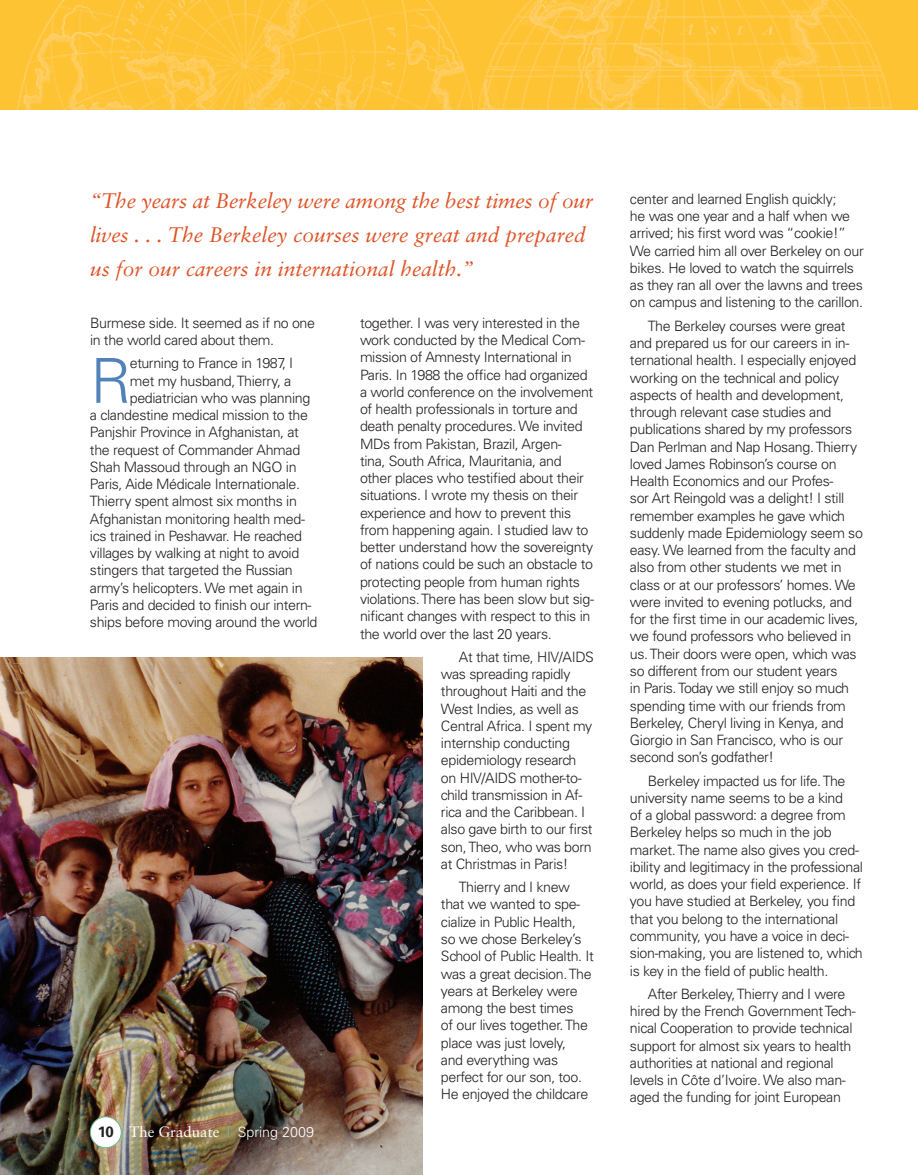
<style>
.page{position:relative;width:918px;height:1175px;background:#fff}
.page>*{position:absolute;margin:0;border:0;box-sizing:border-box;transform-origin:0 0}
.drop_cap{font:300 62.1px "Univers";color:#5182b9}
.pull_quote{font:italic 21px/33.8px "Sabon";color:#de5326}
.body_text{font:15px "Sabon";color:#fff}
.body_text-2{font:700 15px "Univers";color:#231f20}
.drop_cap-2{font:300 14.25px/17.2px "Univers";letter-spacing:-.025em;color:#231f20}
.s1{color:#6ab88f}
.s2{font-family:"Univers";font-weight:300;font-size:14.25px}
</style>
<div class="page">
<img style="left:0;top:0;width:918px;height:109px">
<img style="left:0;top:657px;width:423px;height:517px">
<div style="left:90px;top:1116px;width:31px;height:31px;background:#fff;border-radius:50%"></div>
<div style="left:90px;top:1116px;width:32px;height:32px;border:1px solid #6ab88f;border-radius:50%"></div>
<p class="pull_quote" style="left:90px;top:184px;width:505px">“The years at Berkeley were among the best times of our lives . . . The Berkeley courses were great and prepared us for our careers in international health.”</p>
<p class="drop_cap-2" style="left:90px;top:314px;width:227px">Burmese side. It seemed as if no one in the world cared about them.</p>
<p class="drop_cap" style="left:90px;top:343px;width:43px">R</p>
<p class="drop_cap-2" style="left:130px;top:354px;width:165px">eturning to France in 1987, I</p>
<p class="drop_cap-2" style="left:360px;top:314px;width:235px">together. I was very interested in the work conducted by the Medical Com&shy;mission of Amnesty International in Paris. In 1988 the office had organized a world conference on the involvement of health professionals in torture and death penalty procedures. We invited MDs from Pakistan, Brazil, Argen-<br>tina, South Africa, Mauritania, and other places who testified about their situations. I wrote my thesis on their experience and how to prevent this from happening again. I studied law to better understand how the sovereignty of nations could be such an obstacle to protecting people from human rights violations. There has been slow but sig&shy;nificant changes with respect to this in the world over the last 20 years.</p>
<p class="drop_cap-2" style="left:441px;top:647px;width:154px;text-indent:18px">At that time, HIV/AIDS was spreading rapidly throughout Haiti and the<br>West Indies, as well as<br>Central Africa. I spent my internship conducting epidemiology research on HIV/AIDS mother-to&shy;child transmission in Af&shy;rica and the Caribbean. I also gave birth to our first son, Theo, who was born at Christmas in Paris!</p>
<p class="drop_cap-2" style="left:441px;top:878px;width:154px;text-indent:18px">Thierry and I knew that we wanted to spe&shy;cialize in Public Health, so we chose Berkeley’s<br>School of Public Health. It was a great decision. The years at Berkeley were among the best times<br>of our lives together. The place was just lovely,<br>and everything was perfect for our son, too.<br>He enjoyed the childcare</p>
<p class="drop_cap-2" style="left:130px;top:371px;width:163px">met my husband, Thierry, a</p>
<p class="drop_cap-2" style="left:130px;top:389px;width:182px">pediatrician who was planning</p>
<p class="drop_cap-2" style="left:90px;top:406px;width:219px">a clandestine medical mission to the</p>
<p class="drop_cap-2" style="left:90px;top:423px;width:210px">Panjshir Province in Afghanistan, at</p>
<p class="drop_cap-2" style="left:90px;top:440px;width:212px">the request of Commander Ahmad</p>
<p class="drop_cap-2" style="left:90px;top:458px;width:208px">Shah Massoud through an NGO in</p>
<p class="drop_cap-2" style="left:90px;top:475px;width:212px">Paris, Aide Médicale Internationale.</p>
<p class="drop_cap-2" style="left:90px;top:492px;width:208px">Thierry spent almost six months in</p>
<p class="drop_cap-2" style="left:90px;top:509px;width:217px">Afghanistan monitoring health med-</p>
<p class="drop_cap-2" style="left:90px;top:527px;width:214px">ics trained in Peshawar. He reached</p>
<p class="drop_cap-2" style="left:90px;top:544px;width:211px">villages by walking at night to avoid</p>
<p class="drop_cap-2" style="left:90px;top:561px;width:204px">stingers that targeted the Russian</p>
<p class="drop_cap-2" style="left:90px;top:578px;width:214px">army’s helicopters. We met again in</p>
<p class="drop_cap-2" style="left:90px;top:596px;width:223px">Paris and decided to finish our intern-</p>
<p class="drop_cap-2" style="left:90px;top:613px;width:229px">ships before moving around the world</p>
<p class="body_text-2" style="left:98px;top:1121px;width:17px">10</p>
<p class="body_text" style="left:129px;top:1122px;width:186px">The Graduate <span class="s1">|</span> <span class="s2">Spring 2009</span></p>
<p class="drop_cap-2" style="left:630px;top:190px;width:235px">center and learned English quickly;<br>he was one year and a half when we arrived; his first word was “cookie!” We carried him all over Berkeley on our bikes. He loved to watch the squirrels as they ran all over the lawns and trees on campus and listening to the carillon.</p>
<p class="drop_cap-2" style="left:630px;top:317px;width:234px;text-indent:18px">The Berkeley courses were great and prepared us for our careers in in&shy;ternational health. I especially enjoyed working on the technical and policy aspects of health and development, through relevant case studies and publications shared by my professors Dan Perlman and Nap Hosang. Thierry loved James Robinson’s course on Health Economics and our Profes-<br>sor Art Reingold was a delight! I still remember examples he gave which suddenly made Epidemiology seem so easy. We learned from the faculty and also from other students we met in class or at our professors’ homes. We were invited to evening potlucks, and for the first time in our academic lives, we found professors who believed in us. Their doors were open, which was so different from our student years<br>in Paris. Today we still enjoy so much spending time with our friends from Berkeley, Cheryl living in Kenya, and Giorgio in San Francisco, who is our second son’s godfather!</p>
<p class="drop_cap-2" style="left:630px;top:771px;width:234px;text-indent:18px">Berkeley impacted us for life. The university name seems to be a kind<br>of a global password: a degree from Berkeley helps so much in the job market. The name also gives you cred&shy;ibility and legitimacy in the professional world, as does your field experience. If you have studied at Berkeley, you find that you belong to the international community, you have a voice in deci&shy;sion-making, you are listened to, which is key in the field of public health.</p>
<p class="drop_cap-2" style="left:630px;top:984px;width:227px;text-indent:18px">After Berkeley, Thierry and I were hired by the French Government Tech&shy;nical Cooperation to provide technical support for almost six years to health authorities at national and regional levels in Côte d’Ivoire. We also man&shy;aged the funding for joint European</p>
</div>
